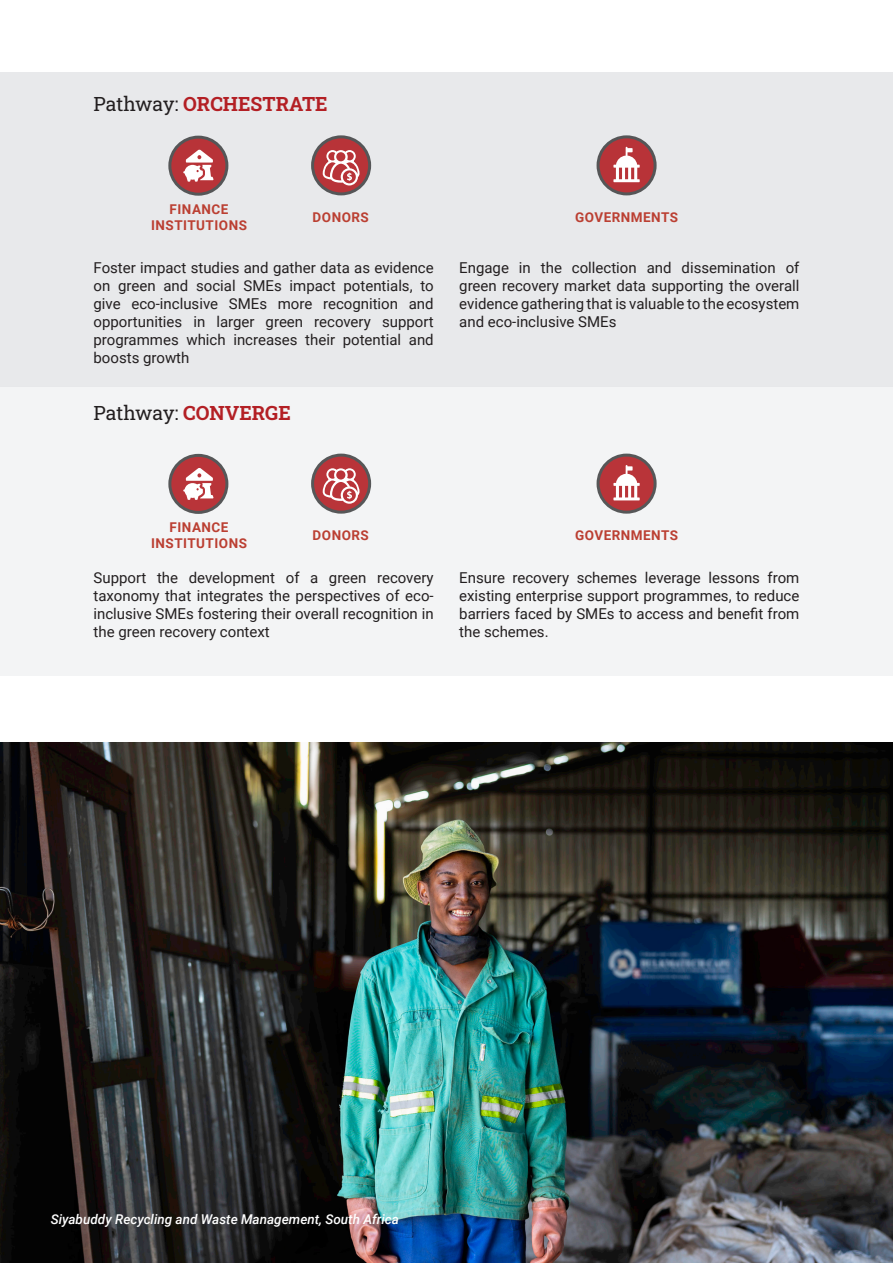
<style>
.page{position:relative;width:893px;height:1263px;background:#fff}
.page>*{position:absolute;margin:0;border:0;box-sizing:border-box;transform-origin:0 0}
.Body_9_11pt{font:19.5px "Roboto Slab";color:#b31f24}
.Body_9_11pt-2{font:19.5px "Roboto Slab";color:#231f20}
.Body_9_11pt-3{font:15px/18px "Roboto";color:#231f20;text-align:justify}
.Links_SoMe{font:700 13.5px "Roboto";letter-spacing:.035em;color:#bb3f32}
.Links_SoMe-2{font:italic 500 13.5px "Roboto";color:#fff}
.s1{color:#231f20}
.s2{color:#b31f24}
</style>
<div class="page">
<div style="left:0;top:386px;width:893px;height:290px;background:#f2f3f4"></div>
<div style="left:0;top:72px;width:893px;height:314px;background:#e6e7e9"></div>
<hr style="left:0;top:342px;width:1px;height:275px;background:#f2f3f4">
<img style="left:0;top:742px;width:893px;height:521px">
<svg style="left:170px;top:137px;width:57px;height:57px"></svg>
<div style="left:168px;top:136px;width:60px;height:60px;border:3px solid #454647;border-radius:50%"></div>
<svg style="left:183px;top:150px;width:31px;height:32px"></svg>
<svg style="left:598px;top:137px;width:57px;height:57px"></svg>
<div style="left:597px;top:135px;width:60px;height:60px;border:3px solid #454647;border-radius:50%"></div>
<svg style="left:613px;top:147px;width:27px;height:35px"></svg>
<svg style="left:313px;top:137px;width:57px;height:57px"></svg>
<div style="left:311px;top:135px;width:60px;height:60px;border:3px solid #454647;border-radius:50%"></div>
<svg style="left:323px;top:150px;width:36px;height:35px"></svg>
<svg style="left:170px;top:455px;width:57px;height:57px"></svg>
<div style="left:168px;top:454px;width:60px;height:60px;border:3px solid #454647;border-radius:50%"></div>
<svg style="left:183px;top:468px;width:31px;height:32px"></svg>
<svg style="left:598px;top:455px;width:57px;height:57px"></svg>
<div style="left:597px;top:454px;width:60px;height:60px;border:3px solid #454647;border-radius:50%"></div>
<svg style="left:613px;top:465px;width:27px;height:35px"></svg>
<svg style="left:313px;top:455px;width:57px;height:57px"></svg>
<div style="left:311px;top:454px;width:60px;height:60px;border:3px solid #454647;border-radius:50%"></div>
<svg style="left:323px;top:468px;width:36px;height:36px"></svg>
<p class="Body_9_11pt" style="left:94px;top:90px;width:236px"><span class="s1">Pathway:</span> ORCHESTRATE</p>
<p class="Links_SoMe" style="left:170px;top:199px;width:60px">FINANCE</p>
<p class="Links_SoMe" style="left:151px;top:216px;width:97px">INSTITUTIONS</p>
<p class="Links_SoMe" style="left:313px;top:208px;width:58px">DONORS</p>
<p class="Links_SoMe" style="left:575px;top:208px;width:104px">GOVERNMENTS</p>
<p class="Body_9_11pt-3" style="left:94px;top:258px;width:342px">Foster impact studies and gather data as evidence on green and social SMEs impact potentials, to give eco-inclusive SMEs more recognition and opportunities in larger green recovery support programmes which increases their potential and boosts growth</p>
<p class="Body_9_11pt-3" style="left:459px;top:258px;width:342px">Engage in the collection and dissemination of green recovery market data supporting the overall evidence gathering that is valuable to the ecosystem and eco-inclusive SMEs</p>
<p class="Body_9_11pt-2" style="left:94px;top:400px;width:199px">Pathway: <span class="s2">CONVERGE</span></p>
<p class="Links_SoMe" style="left:170px;top:518px;width:60px">FINANCE</p>
<p class="Links_SoMe" style="left:151px;top:534px;width:97px">INSTITUTIONS</p>
<p class="Links_SoMe" style="left:313px;top:526px;width:58px">DONORS</p>
<p class="Links_SoMe" style="left:575px;top:526px;width:104px">GOVERNMENTS</p>
<p class="Body_9_11pt-3" style="left:94px;top:568px;width:342px">Support the development of a green recovery taxonomy that integrates the perspectives of eco&shy;inclusive SMEs fostering their overall recognition in the green recovery context</p>
<p class="Body_9_11pt-3" style="left:459px;top:568px;width:342px">Ensure recovery schemes leverage lessons from existing enterprise support programmes, to reduce barriers faced by SMEs to access and benefit from the schemes.</p>
<p class="Links_SoMe-2" style="left:51px;top:1210px;width:350px">Siyabuddy Recycling and Waste Management, South Africa</p>
</div>
